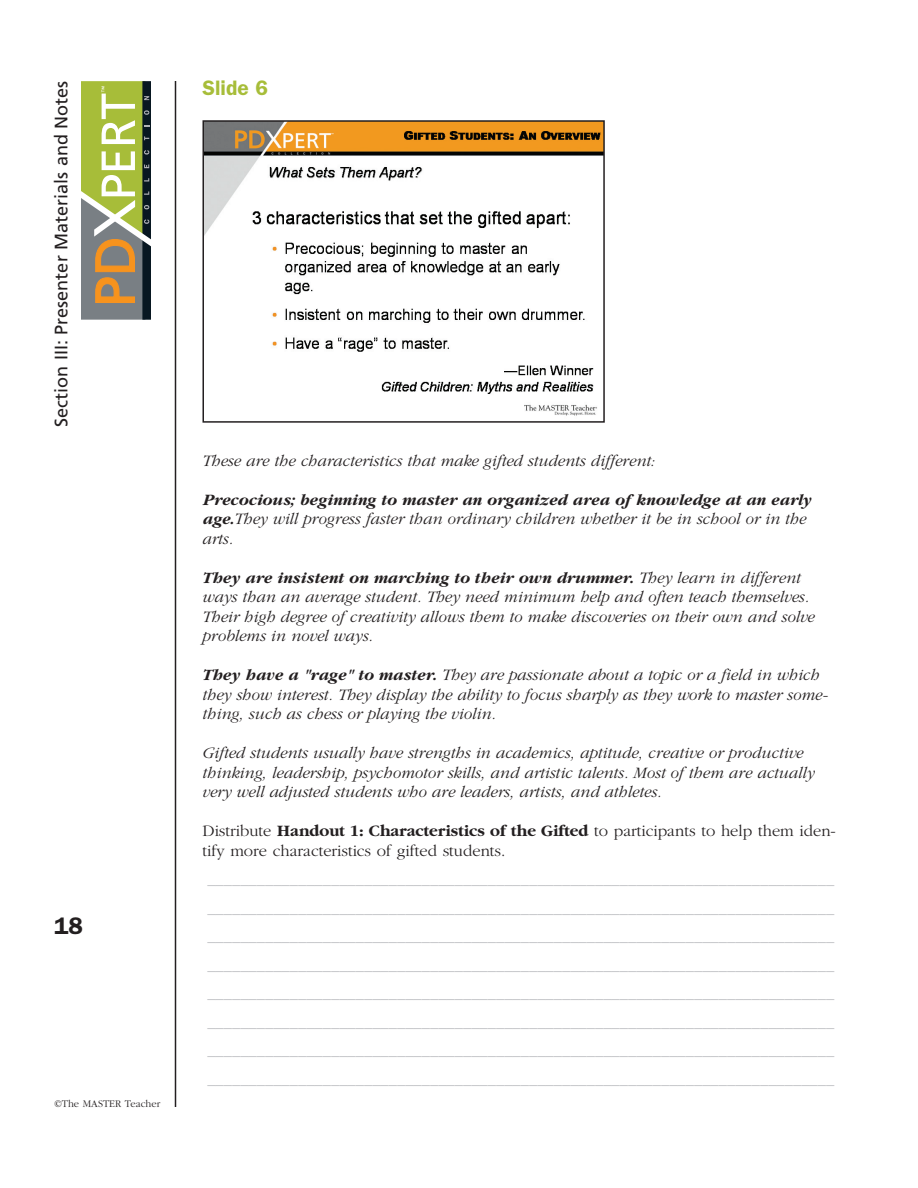
<style>
.page{position:relative;width:918px;height:1188px;background:#fff}
.page>*{position:absolute;margin:0;border:0;box-sizing:border-box;transform-origin:0 0}
.t1{font:600 24px "Franklin Gothic";color:#231f20}
.t2{font:600 21px "Franklin Gothic";color:#a7bd39}
.t3{font:18px "Frutiger";color:#231f20}
.t4{font:italic 300 16.5px/19.5px "Garamond";color:#231f20}
.t5{font:300 16.5px/28.5px "Garamond";color:#bcbdc0;text-align:justify}
.t6{font:300 16.5px/19.5px "Garamond";color:#231f20}
.t7{font:300 10.5px "Garamond";color:#231f20}
.s1{font-weight:700}
</style>
<div class="page">
<svg style="left:81px;top:81px;width:70px;height:238px;background:#999e63"></svg>
<hr style="left:175px;top:81px;width:1px;height:1026px;background:#231f20">
<img style="left:205px;top:123px;width:397px;height:293px">
<div style="left:202px;top:120px;width:403px;height:303px;border:2px solid #231f20"></div>
<p class="t3" style="left:54px;top:427px;width:347px;rotate:-90deg">Section III: Presenter Materials and Notes</p>
<p class="t1" style="left:54px;top:918px;width:30px">18</p>
<p class="t7" style="left:54px;top:1100px;width:108px">©The MASTER Teacher</p>
<p class="t2" style="left:202px;top:81px;width:67px">Slide 6</p>
<p class="t4" style="left:202px;top:452px;width:455px">These are the characteristics that make gifted students different:</p>
<p class="t4" style="left:202px;top:491px;width:611px"><span class="s1">Precocious; beginning to master an organized area of knowledge at an early age.</span>They will progress faster than ordinary children whether it be in school or in the arts.</p>
<p class="t4" style="left:202px;top:569px;width:614px"><span class="s1">They are insistent on marching to their own drummer.</span> They learn in different ways than an average student. They need minimum help and often teach themselves.<br>Their high degree of creativity allows them to make discoveries on their own and solve problems in novel ways.</p>
<p class="t4" style="left:202px;top:667px;width:627px"><span class="s1">They have a "rage" to master.</span> They are passionate about a topic or a field in which they show interest. They display the ability to focus sharply as they work to master some&shy;thing, such as chess or playing the violin.</p>
<p class="t4" style="left:202px;top:745px;width:614px">Gifted students usually have strengths in academics, aptitude, creative or productive thinking, leadership, psychomotor skills, and artistic talents. Most of them are actually very well adjusted students who are leaders, artists, and athletes.</p>
<p class="t6" style="left:202px;top:823px;width:635px">Distribute <span class="s1">Handout 1: Characteristics of the Gifted</span> to participants to help them iden&shy;tify more characteristics of gifted students.</p>
<p class="t5" style="left:207px;top:866px;width:629px">____________________________________________________________________________ ____________________________________________________________________________ ____________________________________________________________________________ ____________________________________________________________________________ ____________________________________________________________________________ ____________________________________________________________________________ ____________________________________________________________________________ ____________________________________________________________________________</p>
</div>
